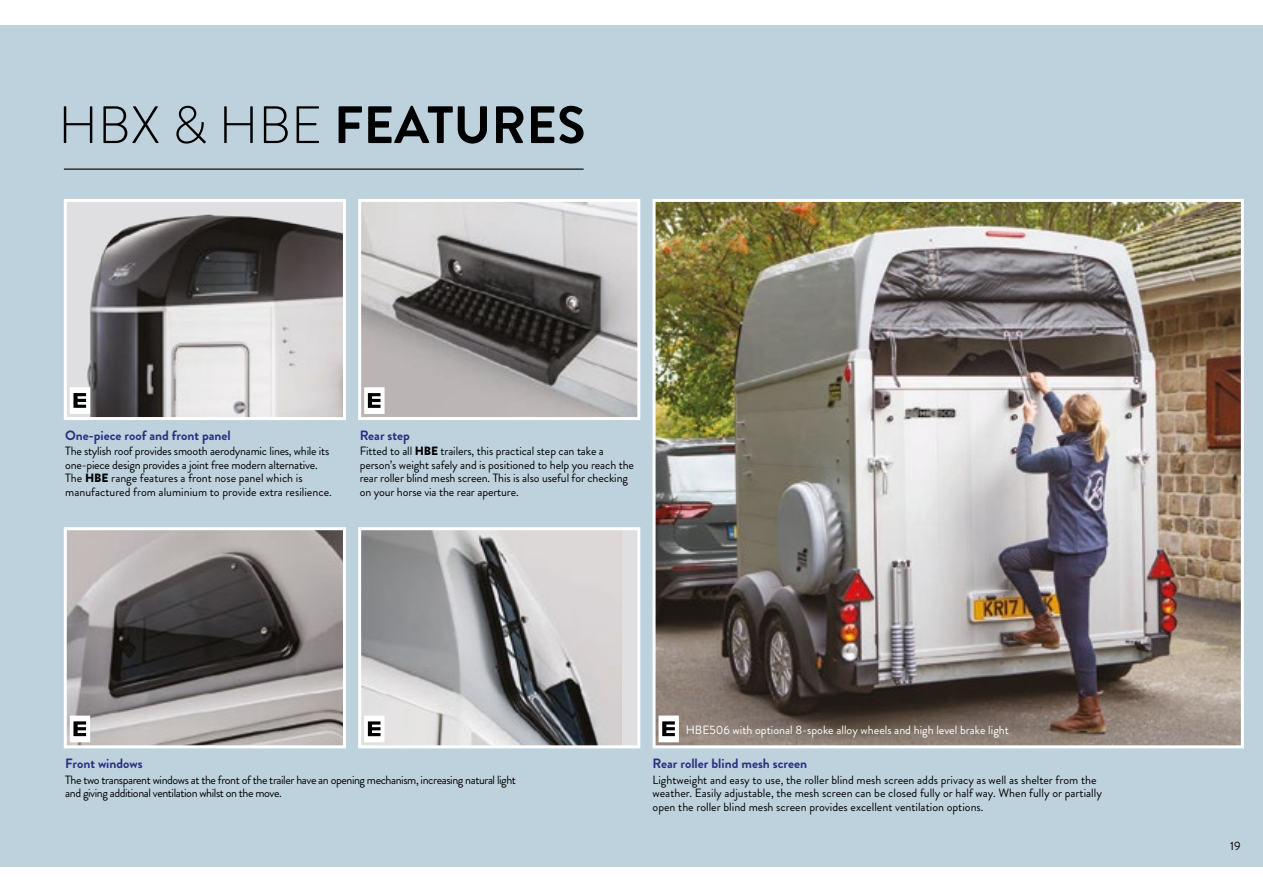
<style>
.page{position:relative;width:1263px;height:893px;background:#fff}
.page>*{position:absolute;margin:0;border:0;box-sizing:border-box;transform-origin:0 0}
.t1{font:700 52.5px "Brandon Grotesque";color:#000}
.t2{font:700 13.5px "Brandon Grotesque";color:#2d2e83}
.t3{font:12px/13.5px "Brandon Grotesque";letter-spacing:-.01em;color:#000}
.t4{font:12px/13.5px "Brandon Grotesque";letter-spacing:-.035em;color:#000}
.t5{font:12px "Brandon Grotesque";color:#fff}
.s1{font-weight:300}
.s2{font-weight:900}
</style>
<div class="page">
<div style="left:0;top:26px;width:1263px;height:841px;background:#bed2dd"></div>
<img style="left:362px;top:203px;width:274px;height:213px">
<div style="left:358px;top:199px;width:282px;height:221px;border:3px solid #fff"></div>
<img style="left:68px;top:203px;width:274px;height:213px">
<div style="left:64px;top:199px;width:282px;height:221px;border:3px solid #fff"></div>
<img style="left:68px;top:531px;width:274px;height:213px">
<div style="left:64px;top:527px;width:282px;height:221px;border:3px solid #fff"></div>
<div style="left:360px;top:529px;width:279px;height:218px;background:#dfdee0"></div>
<img style="left:362px;top:531px;width:259px;height:213px">
<div style="left:358px;top:527px;width:282px;height:221px;border:3px solid #fff"></div>
<hr style="left:64px;top:169px;width:520px;height:1px;background:#000">
<img style="left:656px;top:203px;width:584px;height:541px">
<div style="left:652px;top:199px;width:592px;height:549px;border:3px solid #fff"></div>
<svg style="left:70px;top:387px;width:20px;height:27px"></svg>
<svg style="left:364px;top:387px;width:21px;height:27px"></svg>
<svg style="left:70px;top:716px;width:20px;height:26px"></svg>
<svg style="left:364px;top:716px;width:21px;height:26px"></svg>
<svg style="left:658px;top:716px;width:21px;height:26px"></svg>
<h1 class="t1" style="left:58px;top:88px;width:529px"><span class="s1">HBX &amp; HBE</span> FEATURES</h1>
<p class="t2" style="left:65px;top:426px;width:167px">One-piece roof and front panel</p>
<p class="t3" style="left:65px;top:445px;width:268px">The stylish roof provides smooth aerodynamic lines, while its one-piece design provides a joint free modern alternative.<br>The <span class="s2">HBE</span> range features a front nose panel which is manufactured from aluminium to provide extra resilience.</p>
<p class="t2" style="left:360px;top:426px;width:52px">Rear step</p>
<p class="t3" style="left:360px;top:445px;width:276px">Fitted to all <span class="s2">HBE</span> trailers, this practical step can take a person’s weight safely and is positioned to help you reach the rear roller blind mesh screen. This is also useful for checking on your horse via the rear aperture.</p>
<p class="t2" style="left:65px;top:754px;width:79px">Front windows</p>
<p class="t4" style="left:65px;top:773px;width:452px">The two transparent windows at the front of the trailer have an opening mechanism, increasing natural light and giving additional ventilation whilst on the move.</p>
<p class="t5" style="left:686px;top:722px;width:325px">HBE506 with optional 8-spoke alloy wheels and high level brake light</p>
<p class="t2" style="left:652px;top:754px;width:156px">Rear roller blind mesh screen</p>
<p class="t3" style="left:652px;top:773px;width:451px">Lightweight and easy to use, the roller blind mesh screen adds privacy as well as shelter from the weather. Easily adjustable, the mesh screen can be closed fully or half way. When fully or partially open the roller blind mesh screen provides excellent ventilation options.</p>
<p class="t3" style="left:1230px;top:839px;width:12px">19</p>
</div>
